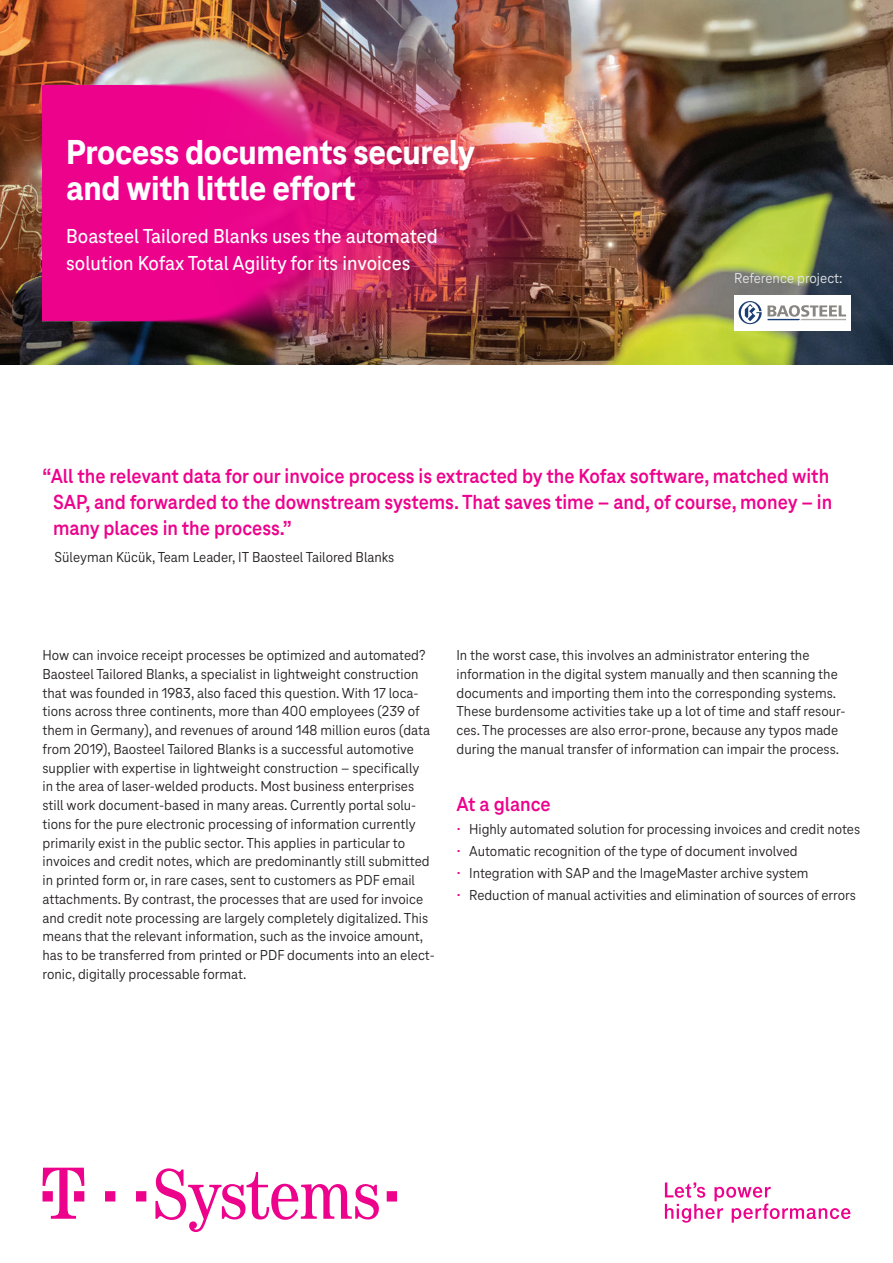
<style>
.page{position:relative;width:893px;height:1263px;background:#fff}
.page>*{position:absolute;margin:0;border:0;box-sizing:border-box;transform-origin:0 0}
.t1{font:800 36px/36px "Tele Neo";letter-spacing:-.01em;color:#fff}
.t2{font:700 21px/26.2px "Tele Neo Office";color:#ed028c}
.t3{font:500 21px/26.2px "Tele Neo";color:#fff}
.t4{font:700 21px "Tele Neo";color:#ed028c}
.t5{font:15px/18.8px "Tele Neo";color:#231f20}
.t6{font:15px "Tele Neo";color:#e6e7e9}
.s1{color:#ed028c}
</style>
<div class="page">
<img style="left:0;top:0;width:893px;height:365px">
<img style="left:43px;top:26px;width:788px;height:337px">
<svg style="left:665px;top:1182px;width:185px;height:40px"></svg>
<svg style="left:105px;top:1191px;width:10px;height:10px"></svg>
<svg style="left:136px;top:1191px;width:10px;height:10px"></svg>
<svg style="left:43px;top:1168px;width:41px;height:51px"></svg>
<svg style="left:155px;top:1168px;width:224px;height:64px"></svg>
<svg style="left:387px;top:1191px;width:10px;height:10px"></svg>
<div style="left:734px;top:295px;width:116px;height:35px;background:#fff"></div>
<svg style="left:739px;top:301px;width:107px;height:23px"></svg>
<h1 class="t1" style="left:66px;top:135px;width:410px">Process documents securely and with little effort</h1>
<h2 class="t3" style="left:66px;top:224px;width:373px">Boasteel Tailored Blanks uses the automated solution Kofax Total Agility for its invoices</h2>
<p class="t6" style="left:734px;top:270px;width:110px">Reference project:</p>
<h2 class="t2" style="left:53px;top:463px;width:781px;text-indent:-10px">“All the relevant data for our invoice process is extracted by the Kofax software, matched with<br>SAP, and forwarded to the downstream systems. That saves time – and, of course, money – in many places in the process.”</h2>
<p class="t5" style="left:55px;top:548px;width:341px">Süleyman Kücük, Team Leader, IT Baosteel Tailored Blanks</p>
<p class="t5" style="left:43px;top:646px;width:394px">How can invoice receipt processes be optimized and automated?<br>Baosteel Tailored Blanks, a specialist in lightweight construction that was founded in 1983, also faced this question. With 17 loca&shy;tions across three continents, more than 400 employees (239 of them in Germany), and revenues of around 148 million euros (data from 2019), Baosteel Tailored Blanks is a successful automotive supplier with expertise in lightweight construction – specifically<br>in the area of laser-welded products. Most business enterprises still work document-based in many areas. Currently portal solu&shy;tions for the pure electronic processing of information currently primarily exist in the public sector. This applies in particular to invoices and credit notes, which are predominantly still submitted in printed form or, in rare cases, sent to customers as PDF email attachments. By contrast, the processes that are used for invoice and credit note processing are largely completely digitalized. This means that the relevant information, such as the invoice amount, has to be transferred from printed or PDF documents into an elect&shy;ronic, digitally processable format.</p>
<p class="t5" style="left:456px;top:646px;width:390px">In the worst case, this involves an administrator entering the information in the digital system manually and then scanning the documents and importing them into the corresponding systems.<br>These burdensome activities take up a lot of time and staff resour&shy;ces. The processes are also error-prone, because any typos made during the manual transfer of information can impair the process.</p>
<h2 class="t4" style="left:456px;top:792px;width:96px">At a glance</h2>
<p class="t5" style="left:456px;top:820px;width:405px"><span class="s1">•</span> Highly automated solution for processing invoices and credit notes</p>
<p class="t5" style="left:456px;top:842px;width:343px"><span class="s1">•</span> Automatic recognition of the type of document involved</p>
<p class="t5" style="left:456px;top:864px;width:354px"><span class="s1">•</span> Integration with SAP and the ImageMaster archive system</p>
<p class="t5" style="left:456px;top:885px;width:401px"><span class="s1">•</span> Reduction of manual activities and elimination of sources of errors</p>
</div>
